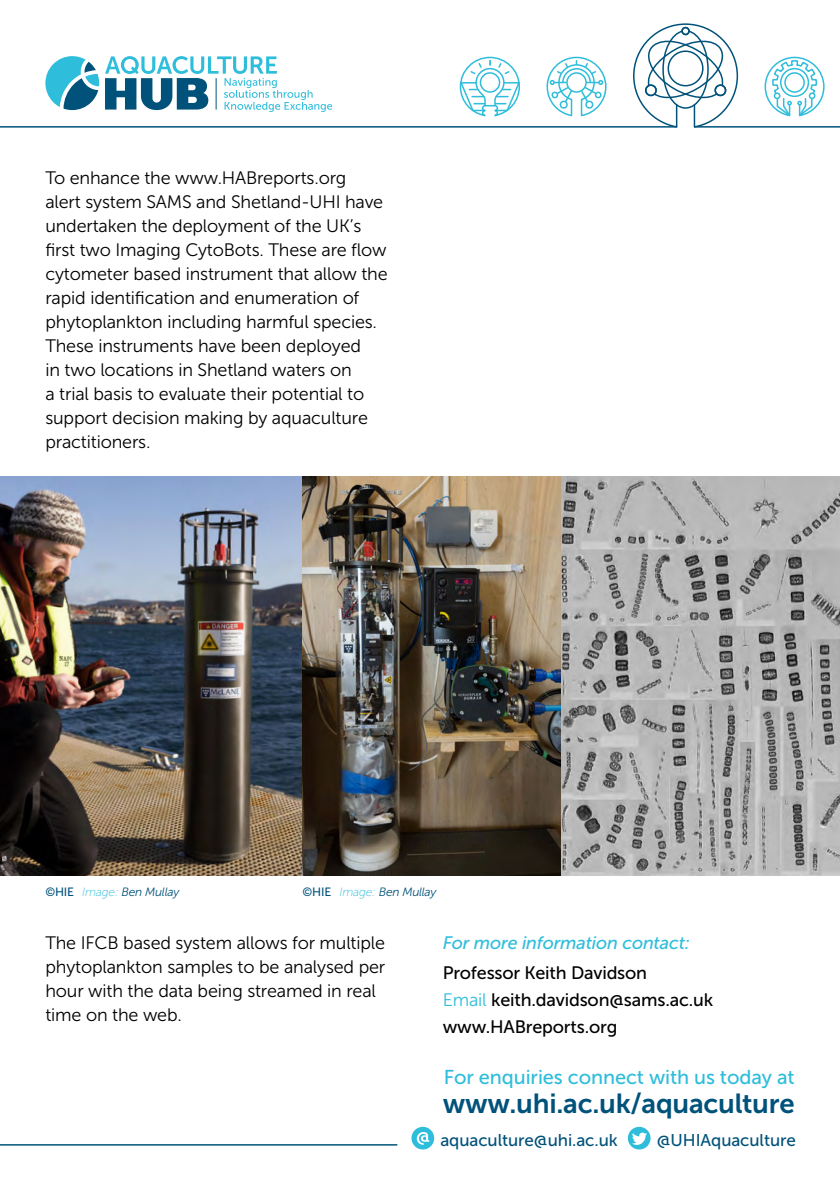
<style>
.page{position:relative;width:840px;height:1191px;background:#fff}
.page>*{position:absolute;margin:0;border:0;box-sizing:border-box;transform-origin:0 0}
.t1{font:27.6px "Museo Sans 700";letter-spacing:-.01em;color:#00527a}
.t2{font:20px "Museo Sans 500";letter-spacing:-.005em;color:#2ebddb}
.t3{font:18px/24px "Museo Sans 300";letter-spacing:-.01em;color:#000}
.t4{font:18px/26.8px "Museo Sans 500";letter-spacing:-.01em;color:#000}
.t5{font:italic 18px "Museo Sans 500";letter-spacing:-.01em;color:#2ebddb}
.t6{font:17px "Museo Sans 500";letter-spacing:-.005em;color:#00527a}
.t7{font:italic 12px "Museo Sans 300";letter-spacing:-.02em;color:#00527a}
.s1{font-family:"Museo Sans 500";font-style:normal}
.s2{font-family:"Museo Sans 100";color:#2ebddb}
.s3{font-family:"Museo Sans 300";color:#2ebddb}
</style>
<div class="page">
<svg style="left:627px;top:1126px;width:23px;height:23px"></svg>
<svg style="left:631px;top:1132px;width:15px;height:12px"></svg>
<hr style="left:0;top:1144px;width:397px;height:1px;background:#00527a">
<svg style="left:411px;top:1126px;width:23px;height:23px"></svg>
<svg style="left:416px;top:1132px;width:13px;height:12px"></svg>
<svg style="left:45px;top:56px;width:54px;height:54px"></svg>
<svg style="left:105px;top:56px;width:227px;height:56px"></svg>
<hr style="left:216px;top:78px;width:1px;height:32px;background:#00527a">
<img style="left:0;top:477px;width:839px;height:398px">
<svg style="left:459px;top:56px;width:61px;height:61px"></svg>
<svg style="left:764px;top:56px;width:60px;height:61px"></svg>
<svg style="left:633px;top:23px;width:105px;height:105px"></svg>
<hr style="left:694px;top:126px;width:145px;height:2px;background:#00527a">
<hr style="left:0;top:126px;width:676px;height:2px;background:#00527a">
<svg style="left:546px;top:56px;width:61px;height:61px"></svg>
<p class="t3" style="left:45px;top:166px;width:343px">To enhance the www.HABreports.org<br>alert system SAMS and Shetland-UHI have undertaken the deployment of the UK’s first two Imaging CytoBots. These are flow cytometer based instrument that allow the rapid identification and enumeration of phytoplankton including harmful species.<br>These instruments have been deployed<br>in two locations in Shetland waters on<br>a trial basis to evaluate their potential to support decision making by aquaculture practitioners.</p>
<p class="t7" style="left:45px;top:885px;width:135px"><span class="s1">©HIE</span> <span class="s2">Image:</span> Ben Mullay</p>
<p class="t7" style="left:302px;top:885px;width:135px"><span class="s1">©HIE</span> <span class="s2">Image:</span> Ben Mullay</p>
<p class="t3" style="left:45px;top:931px;width:341px">The IFCB based system allows for multiple phytoplankton samples to be analysed per hour with the data being streamed in real time on the web.</p>
<p class="t5" style="left:442px;top:933px;width:249px">For more information contact:</p>
<p class="t4" style="left:442px;top:959px;width:272px">Professor Keith Davidson<br><span class="s3">Email</span> keith.davidson@sams.ac.uk www.HABreports.org</p>
<p class="t2" style="left:443px;top:1066px;width:352px">For enquiries connect with us today at</p>
<h1 class="t1" style="left:442px;top:1087px;width:353px">www.uhi.ac.uk/aquaculture</h1>
<p class="t6" style="left:440px;top:1130px;width:179px">aquaculture@uhi.ac.uk</p>
<p class="t6" style="left:656px;top:1130px;width:140px">@UHIAquaculture</p>
</div>
